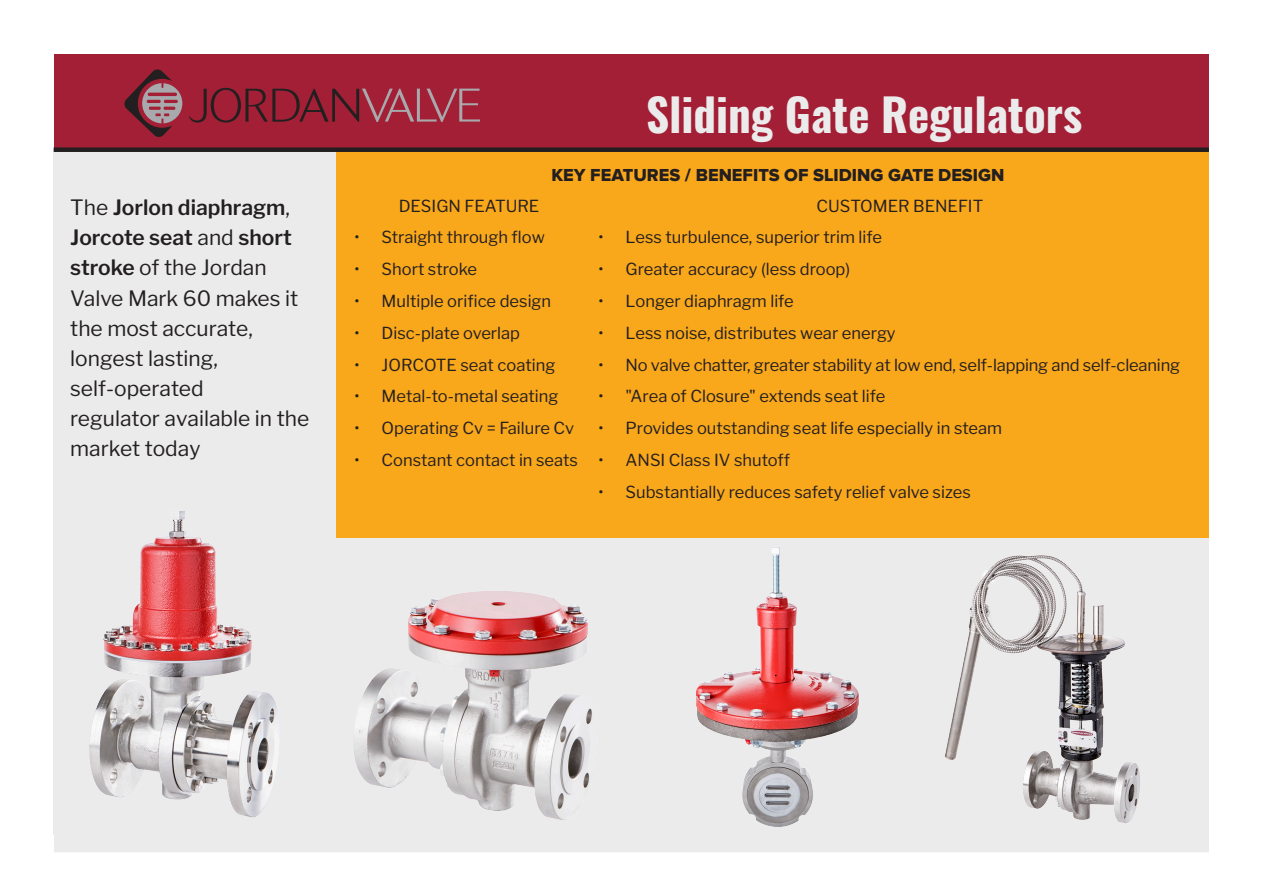
<style>
.page{position:relative;width:1263px;height:894px;background:#fff}
.page>*{position:absolute;margin:0;border:0;box-sizing:border-box;transform-origin:0 0}
.x_msonormal{font:700 45px "Oswald";color:#ebebec}
.t1{font:21px/30px "Libre Franklin";color:#231f20}
.t2{font:18px "Proxima Nova Extrabld";color:#231f20}
.t3{font:16.5px "Libre Franklin";color:#231f20}
.s1{font-weight:600}
</style>
<div class="page">
<div style="left:54px;top:54px;width:1155px;height:96px;background:#a31f35"></div>
<div style="left:336px;top:150px;width:873px;height:391px;background:#f9a71b"></div>
<svg style="left:124px;top:69px;width:58px;height:68px"></svg>
<svg style="left:189px;top:88px;width:291px;height:34px"></svg>
<div style="left:54px;top:528px;width:1155px;height:324px;background:#ebebec"></div>
<div style="left:54px;top:147px;width:1155px;height:5px;background:#231f20"></div>
<div style="left:53px;top:152px;width:272px;height:682px;background:#ebebec"></div>
<div style="left:336px;top:524px;width:873px;height:13px;background:#f9a71b"></div>
<img style="left:53px;top:511px;width:264px;height:341px">
<img style="left:309px;top:581px;width:283px;height:248px">
<img style="left:932px;top:537px;width:220px;height:315px">
<img style="left:664px;top:537px;width:226px;height:315px">
<p class="t1" style="left:70px;top:193px;width:241px">The <span class="s1">Jorlon diaphragm</span>,<br><span class="s1">Jorcote seat</span> and <span class="s1">short stroke</span> of the Jordan<br>Valve Mark 60 makes it the most accurate, longest lasting, self-operated<br>regulator available in the market today</p>
<p class="x_msonormal" style="left:646px;top:91px;width:437px">Sliding Gate Regulators</p>
<p class="t2" style="left:551px;top:164px;width:454px">KEY FEATURES / BENEFITS OF SLIDING GATE DESIGN</p>
<p class="t3" style="left:399px;top:196px;width:142px">DESIGN FEATURE</p>
<p class="t3" style="left:816px;top:196px;width:168px">CUSTOMER BENEFIT</p>
<p class="t3" style="left:354px;top:227px;width:192px">• Straight through flow</p>
<p class="t3" style="left:598px;top:227px;width:285px">• Less turbulence, superior trim life</p>
<p class="t3" style="left:354px;top:259px;width:124px">• Short stroke</p>
<p class="t3" style="left:598px;top:259px;width:253px">• Greater accuracy (less droop)</p>
<p class="t3" style="left:354px;top:291px;width:198px">• Multiple orifice design</p>
<p class="t3" style="left:598px;top:291px;width:197px">• Longer diaphragm life</p>
<p class="t3" style="left:354px;top:323px;width:167px">• Disc-plate overlap</p>
<p class="t3" style="left:598px;top:323px;width:299px">• Less noise, distributes wear energy</p>
<p class="t3" style="left:354px;top:354px;width:202px">• JORCOTE seat coating</p>
<p class="t3" style="left:598px;top:354px;width:583px">• No valve chatter, greater stability at low end, self-lapping and self-cleaning</p>
<p class="t3" style="left:354px;top:386px;width:205px">• Metal-to-metal seating</p>
<p class="t3" style="left:598px;top:386px;width:288px">• "Area of Closure" extends seat life</p>
<p class="t3" style="left:354px;top:418px;width:221px">• Operating Cv = Failure Cv</p>
<p class="t3" style="left:598px;top:418px;width:405px">• Provides outstanding seat life especially in steam</p>
<p class="t3" style="left:354px;top:450px;width:225px">• Constant contact in seats</p>
<p class="t3" style="left:598px;top:450px;width:193px">• ANSI Class IV shutoff</p>
<p class="t3" style="left:598px;top:482px;width:374px">• Substantially reduces safety relief valve sizes</p>
</div>
